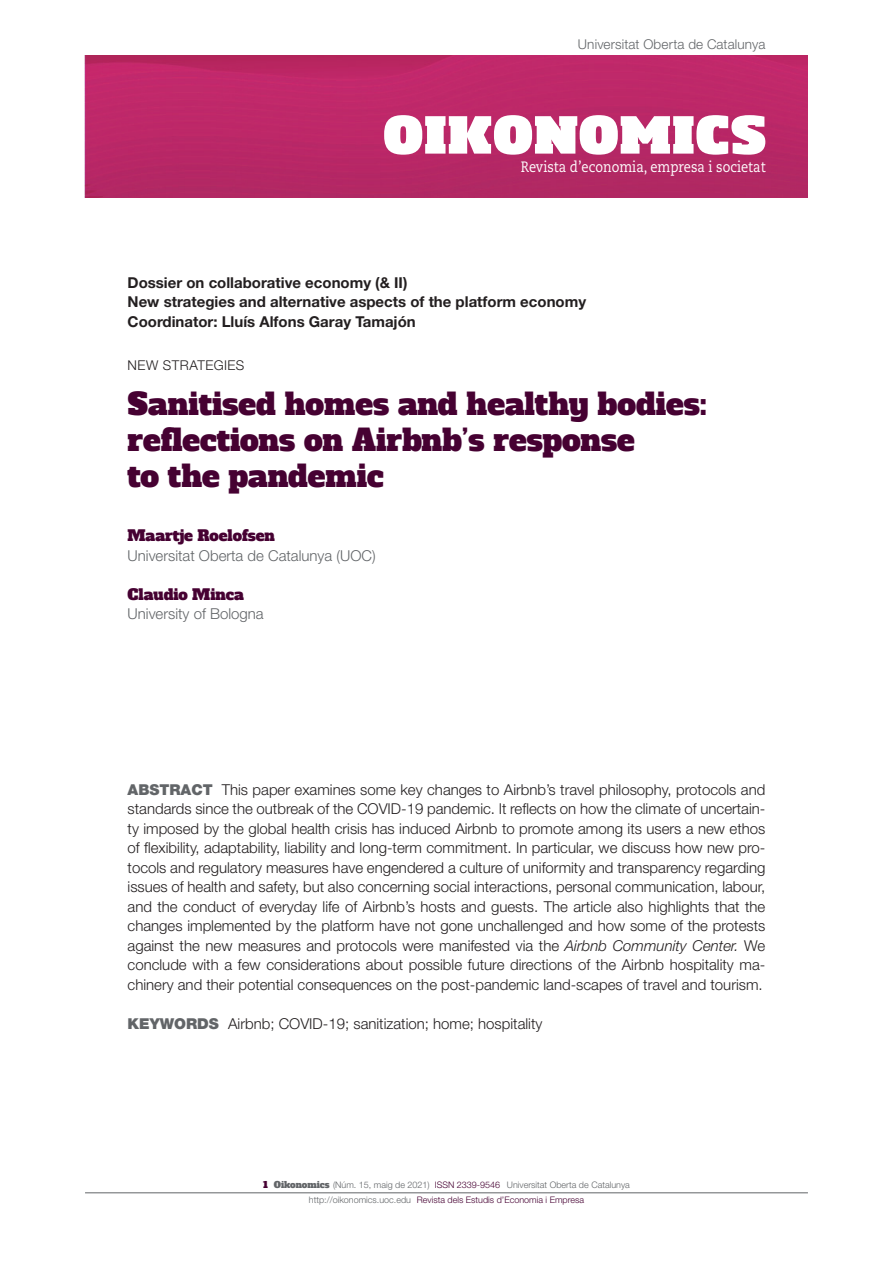
<style>
.page{position:relative;width:893px;height:1263px;background:#fff}
.page>*{position:absolute;margin:0;border:0;box-sizing:border-box;transform-origin:0 0}
.t1{font:30px/36px "Alfa Slab One";color:#460132}
.t2{font:300 15px/19.5px "Helvetica Neue LT Std";color:#231f20;text-align:justify}
.t3{font:700 15px/19.5px "Helvetica Neue LT Std";color:#231f20}
.t4{font:300 15px "Helvetica Neue LT Std";color:#626568}
.t5{font:15px "Caecilia LT Std";color:#fff;scale:.86 1}
.t6{font:15px "Alfa Slab One";color:#460132}
.t7{font:300 13.5px "Helvetica Neue LT Std";letter-spacing:.01em;color:#626568}
.t8{font:300 13.5px "Helvetica Neue LT Std";letter-spacing:.035em;color:#231f20}
.t9{font:300 9px/14.7px "Helvetica Neue LT Std";color:#626568;text-align:center}
.s1{font-weight:900;color:#626568}
.s2{font-style:italic}
.s3{font-family:"Alfa Slab One";font-weight:400;color:#460132}
.s4{font-family:"Alfa Slab One";font-weight:400}
.s5{color:#460132}
</style>
<div class="page">
<hr style="left:85px;top:1192px;width:723px;height:1px;background:#626568">
<img style="left:85px;top:56px;width:723px;height:142px">
<svg style="left:384px;top:115px;width:381px;height:40px"></svg>
<p class="t7" style="left:578px;top:36px;width:189px">Universitat Oberta de Catalunya</p>
<p class="t5" style="left:521px;top:158px;width:286px">Revista d’economia, empresa i societat</p>
<p class="t3" style="left:128px;top:272px;width:460px">Dossier on collaborative economy (&amp; II)<br>New strategies and alternative aspects of the platform economy<br>Coordinator: Lluís Alfons Garay Tamajón</p>
<p class="t8" style="left:128px;top:357px;width:118px">NEW STRATEGIES</p>
<h1 class="t1" style="left:128px;top:386px;width:581px">Sanitised homes and healthy bodies: reflections on Airbnb’s response<br>to the pandemic</h1>
<p class="t6" style="left:128px;top:526px;width:149px">Maartje Roelofsen</p>
<p class="t4" style="left:128px;top:546px;width:250px">Universitat Oberta de Catalunya (UOC)</p>
<p class="t6" style="left:128px;top:584px;width:118px">Claudio Minca</p>
<p class="t4" style="left:128px;top:605px;width:138px">University of Bologna</p>
<p class="t2" style="left:128px;top:779px;width:639px"><span class="s1">ABSTRACT</span> This paper examines some key changes to Airbnb’s travel philosophy, protocols and standards since the outbreak of the COVID-19 pandemic. It reflects on how the climate of uncertain&shy;ty imposed by the global health crisis has induced Airbnb to promote among its users a new ethos of flexibility, adaptability, liability and long-term commitment. In particular, we discuss how new pro&shy;tocols and regulatory measures have engendered a culture of uniformity and transparency regarding issues of health and safety, but also concerning social interactions, personal communication, labour, and the conduct of everyday life of Airbnb’s hosts and guests. The article also highlights that the changes implemented by the platform have not gone unchallenged and how some of the protests against the new measures and protocols were manifested via the <span class="s2">Airbnb Community Center.</span> We conclude with a few considerations about possible future directions of the Airbnb hospitality ma&shy;chinery and their potential consequences on the post-pandemic land-scapes of travel and tourism.</p>
<p class="t2" style="left:128px;top:1013px;width:416px"><span class="s1">KEYWORDS</span> Airbnb; COVID-19; sanitization; home; hospitality</p>
<p class="t9" style="left:263px;top:1177px;width:368px"><span class="s3">1</span> <span class="s4">Oikonomics</span> (Núm. 15, maig de 2021) <span class="s5">ISSN 2339-9546</span> Universitat Oberta de Catalunya http://oikonomics.uoc.edu <span class="s5">Revista dels Estudis d’Economia i Empresa</span></p>
</div>
